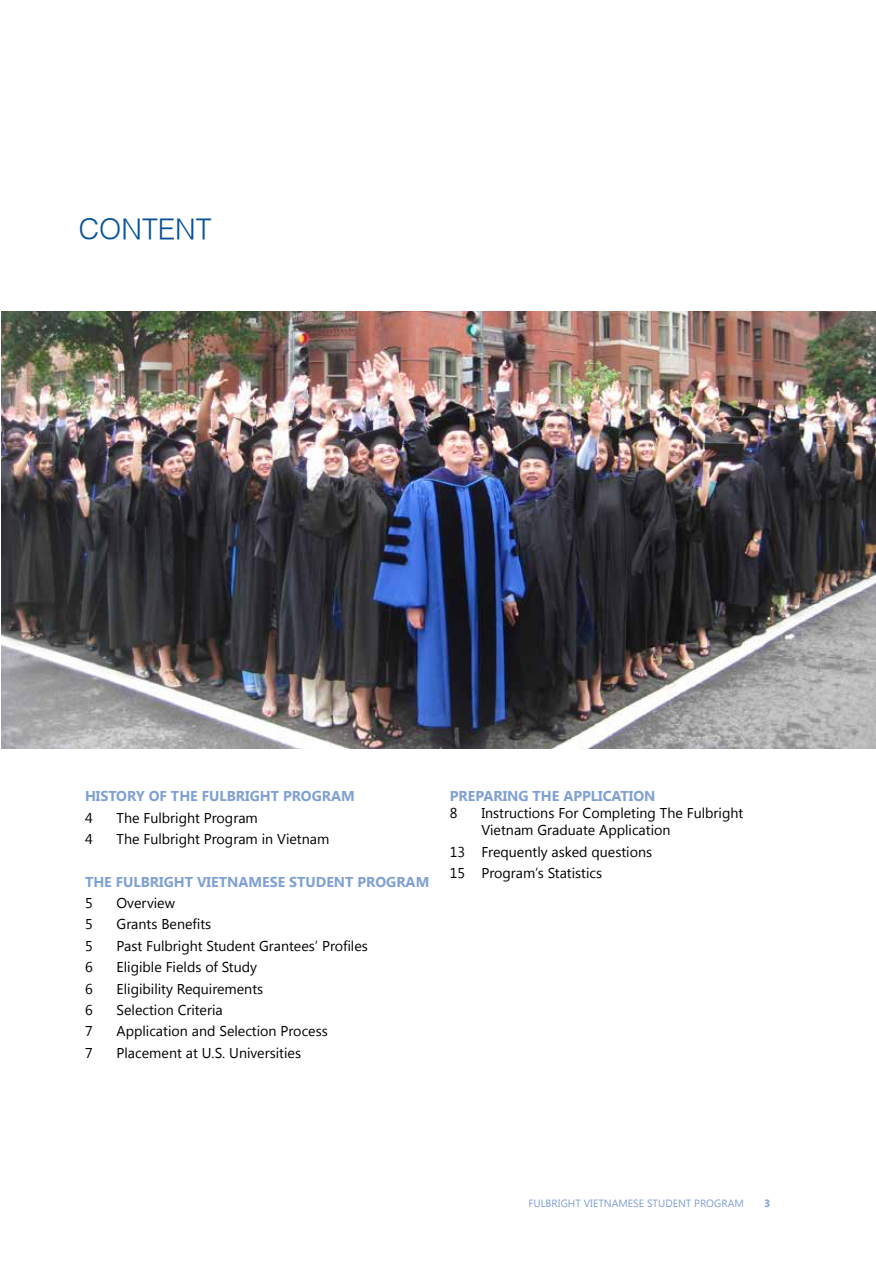
<style>
.page{position:relative;width:876px;height:1263px;background:#fff}
.page>*{position:absolute;margin:0;border:0;box-sizing:border-box;transform-origin:0 0}
.t1{font:300 28.5px "SFU Helvetica";color:#075199}
.t2{font:14.25px/17.1px "Segoe UI";color:#000}
.t3{font:700 14.25px "Segoe UI";color:#80a0d3}
.t4{font:10.5px "Segoe UI";color:#80a0d3}
.t5{font:700 10.5px "Segoe UI";color:#80a0d3}
</style>
<div class="page">
<img style="left:2px;top:312px;width:874px;height:436px">
<h1 class="t1" style="left:79px;top:207px;width:135px">CONTENT</h1>
<p class="t3" style="left:85px;top:786px;width:271px">HISTORY OF THE FULBRIGHT PROGRAM</p>
<p class="t2" style="left:85px;top:808px;width:9px">4</p>
<p class="t2" style="left:117px;top:808px;width:143px">The Fulbright Program</p>
<p class="t2" style="left:85px;top:830px;width:9px">4</p>
<p class="t2" style="left:117px;top:830px;width:214px">The Fulbright Program in Vietnam</p>
<p class="t3" style="left:85px;top:871px;width:346px">THE FULBRIGHT VIETNAMESE STUDENT PROGRAM</p>
<p class="t2" style="left:85px;top:894px;width:9px">5</p>
<p class="t2" style="left:117px;top:894px;width:60px">Overview</p>
<p class="t2" style="left:85px;top:915px;width:9px">5</p>
<p class="t2" style="left:117px;top:915px;width:96px">Grants Benefits</p>
<p class="t2" style="left:85px;top:936px;width:9px">5</p>
<p class="t2" style="left:117px;top:936px;width:253px">Past Fulbright Student Grantees’ Profiles</p>
<p class="t2" style="left:85px;top:958px;width:9px">6</p>
<p class="t2" style="left:117px;top:958px;width:142px">Eligible Fields of Study</p>
<p class="t2" style="left:85px;top:979px;width:9px">6</p>
<p class="t2" style="left:117px;top:979px;width:148px">Eligibility Requirements</p>
<p class="t2" style="left:85px;top:1000px;width:9px">6</p>
<p class="t2" style="left:117px;top:1000px;width:108px">Selection Criteria</p>
<p class="t2" style="left:85px;top:1022px;width:9px">7</p>
<p class="t2" style="left:117px;top:1022px;width:213px">Application and Selection Process</p>
<p class="t2" style="left:85px;top:1043px;width:9px">7</p>
<p class="t2" style="left:117px;top:1043px;width:186px">Placement at U.S. Universities</p>
<p class="t3" style="left:450px;top:786px;width:207px">PREPARING THE APPLICATION</p>
<p class="t2" style="left:450px;top:804px;width:9px">8</p>
<p class="t2" style="left:481px;top:804px;width:263px">Instructions For Completing The Fulbright<br>Vietnam Graduate Application</p>
<p class="t2" style="left:450px;top:840px;width:204px;line-height:21.3px">13 Frequently asked questions<br>15 Program’s Statistics</p>
<p class="t4" style="left:528px;top:1196px;width:217px">FULBRIGHT VIETNAMESE STUDENT PROGRAM</p>
<p class="t5" style="left:764px;top:1195px;width:8px">3</p>
</div>
